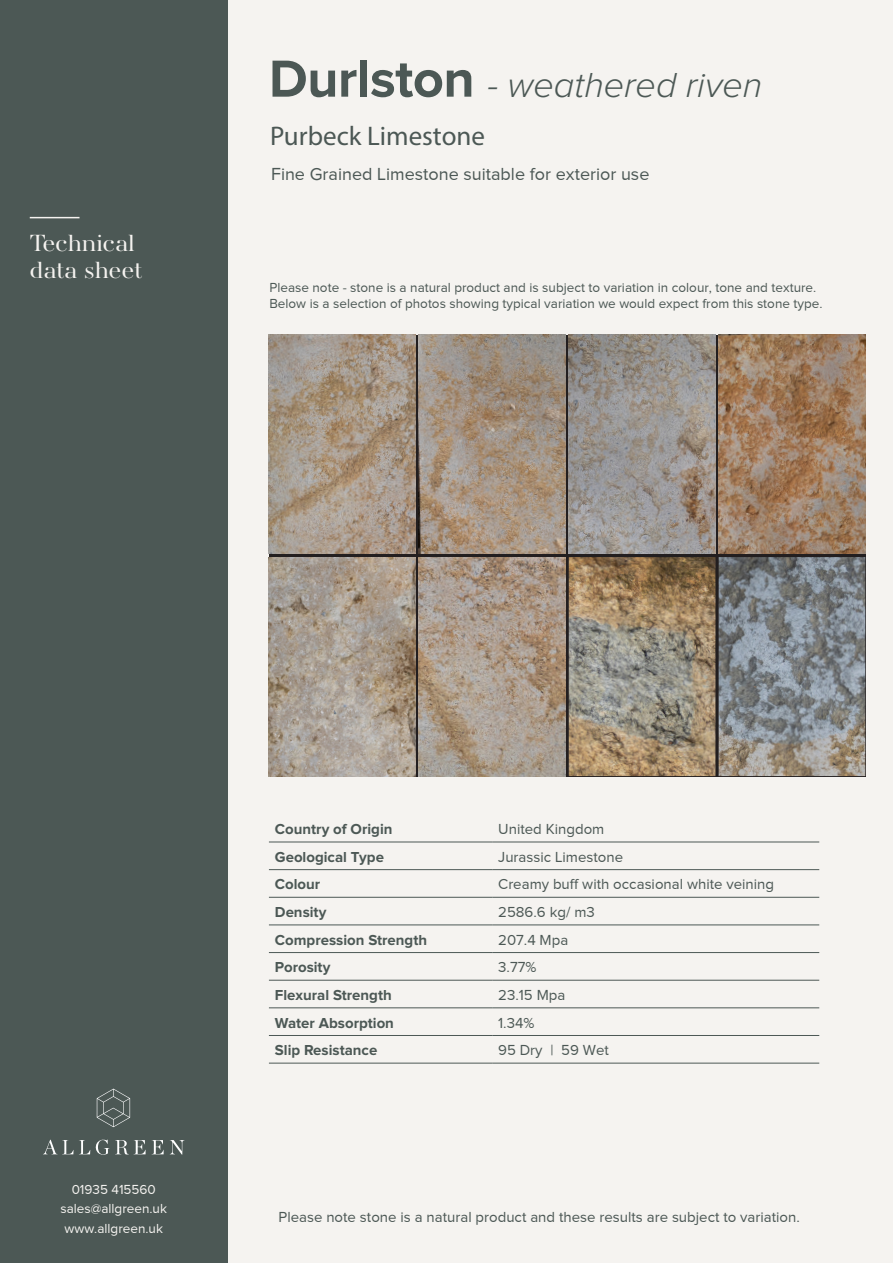
<style>
.page{position:relative;width:893px;height:1263px;background:#fff}
.page>*{position:absolute;margin:0;border:0;box-sizing:border-box;transform-origin:0 0}
.t1{font:italic 300 36px "Proxima Nova";color:#4c5855}
.t2{font:27px "Myriad Pro";color:#4c5855}
.t3{font:24px/27px "AW Conqueror Std Didot";color:#f5f3f0;scale:1.06 1}
.t4{font:18px "Proxima Nova";color:#4c5855}
.t5{font:15px "Proxima Nova";color:#4c5855}
.t6{font:700 15px "Proxima Nova";color:#4c5855}
.t7{font:13.5px/16.2px "Proxima Nova";color:#4c5855}
.t8{font:13.5px/19.5px "Proxima Nova";color:#f5f3f0;text-align:center}
.s1{font-weight:700;font-style:normal;font-size:54px}
</style>
<div class="page">
<div style="left:217px;top:0;width:676px;height:1263px;background:#f5f3f0"></div>
<div style="left:0;top:0;width:227px;height:1263px;background:#4c5855"></div>
<hr style="left:30px;top:217px;width:50px;height:1px;background:#f5f3f0">
<svg style="left:170px;top:1140px;width:15px;height:15px"></svg>
<svg style="left:43px;top:1139px;width:121px;height:16px"></svg>
<svg style="left:97px;top:1089px;width:33px;height:38px"></svg>
<svg style="left:269px;top:335px;width:596px;height:441px;background:#3b3533"></svg>
<img style="left:269px;top:335px;width:147px;height:219px">
<img style="left:419px;top:335px;width:147px;height:219px">
<img style="left:569px;top:335px;width:146px;height:219px">
<img style="left:719px;top:335px;width:146px;height:219px">
<img style="left:269px;top:557px;width:147px;height:219px">
<img style="left:419px;top:557px;width:147px;height:219px">
<img style="left:569px;top:557px;width:146px;height:219px">
<img style="left:719px;top:557px;width:146px;height:219px">
<hr style="left:269px;top:842px;width:223px;height:1px;background:#4c5855">
<hr style="left:492px;top:842px;width:327px;height:1px;background:#4c5855">
<hr style="left:269px;top:869px;width:223px;height:1px;background:#4c5855">
<hr style="left:492px;top:869px;width:327px;height:1px;background:#4c5855">
<hr style="left:269px;top:897px;width:223px;height:1px;background:#4c5855">
<hr style="left:492px;top:897px;width:327px;height:1px;background:#4c5855">
<hr style="left:269px;top:924px;width:223px;height:1px;background:#4c5855">
<hr style="left:492px;top:924px;width:327px;height:1px;background:#4c5855">
<hr style="left:269px;top:952px;width:223px;height:1px;background:#4c5855">
<hr style="left:492px;top:952px;width:327px;height:1px;background:#4c5855">
<hr style="left:269px;top:980px;width:223px;height:1px;background:#4c5855">
<hr style="left:492px;top:980px;width:327px;height:1px;background:#4c5855">
<hr style="left:269px;top:1007px;width:223px;height:1px;background:#4c5855">
<hr style="left:492px;top:1007px;width:327px;height:1px;background:#4c5855">
<hr style="left:269px;top:1035px;width:223px;height:1px;background:#4c5855">
<hr style="left:492px;top:1035px;width:327px;height:1px;background:#4c5855">
<hr style="left:269px;top:1063px;width:223px;height:1px;background:#4c5855">
<hr style="left:492px;top:1063px;width:327px;height:1px;background:#4c5855">
<h3 class="t3" style="left:30px;top:232px;width:108px">Technical data sheet</h3>
<h1 class="t1" style="left:269px;top:68px;width:495px"><span class="s1">Durlston</span> - weathered riven</h1>
<h2 class="t2" style="left:270px;top:119px;width:217px">Purbeck Limestone</h2>
<p class="t4" style="left:271px;top:164px;width:380px">Fine Grained Limestone suitable for exterior use</p>
<p class="t7" style="left:269px;top:279px;width:555px">Please note - stone is a natural product and is subject to variation in colour, tone and texture.<br>Below is a selection of photos showing typical variation we would expect from this stone type.</p>
<p class="t8" style="left:61px;top:1179px;width:108px">01935 415560 sales@allgreen.uk www.allgreen.uk</p>
<p class="t6" style="left:275px;top:822px;width:119px">Country of Origin</p>
<p class="t5" style="left:498px;top:821px;width:108px">United Kingdom</p>
<p class="t6" style="left:275px;top:850px;width:111px">Geological Type</p>
<p class="t5" style="left:498px;top:848px;width:126px">Jurassic Limestone</p>
<p class="t6" style="left:275px;top:877px;width:47px">Colour</p>
<p class="t5" style="left:498px;top:876px;width:277px">Creamy buff with occasional white veining</p>
<p class="t6" style="left:275px;top:905px;width:53px">Density</p>
<p class="t5" style="left:498px;top:904px;width:98px">2586.6 kg/ m3</p>
<p class="t6" style="left:275px;top:933px;width:154px">Compression Strength</p>
<p class="t5" style="left:498px;top:931px;width:72px">207.4 Mpa</p>
<p class="t6" style="left:275px;top:960px;width:57px">Porosity</p>
<p class="t5" style="left:498px;top:959px;width:40px">3.77%</p>
<p class="t6" style="left:275px;top:988px;width:118px">Flexural Strength</p>
<p class="t5" style="left:498px;top:986px;width:69px">23.15 Mpa</p>
<p class="t6" style="left:275px;top:1016px;width:121px">Water Absorption</p>
<p class="t5" style="left:498px;top:1014px;width:38px">1.34%</p>
<p class="t6" style="left:275px;top:1043px;width:104px">Slip Resistance</p>
<p class="t5" style="left:498px;top:1042px;width:112px">95 Dry | 59 Wet</p>
<p class="t5" style="left:279px;top:1208px;width:523px">Please note stone is a natural product and these results are subject to variation.</p>
</div>
